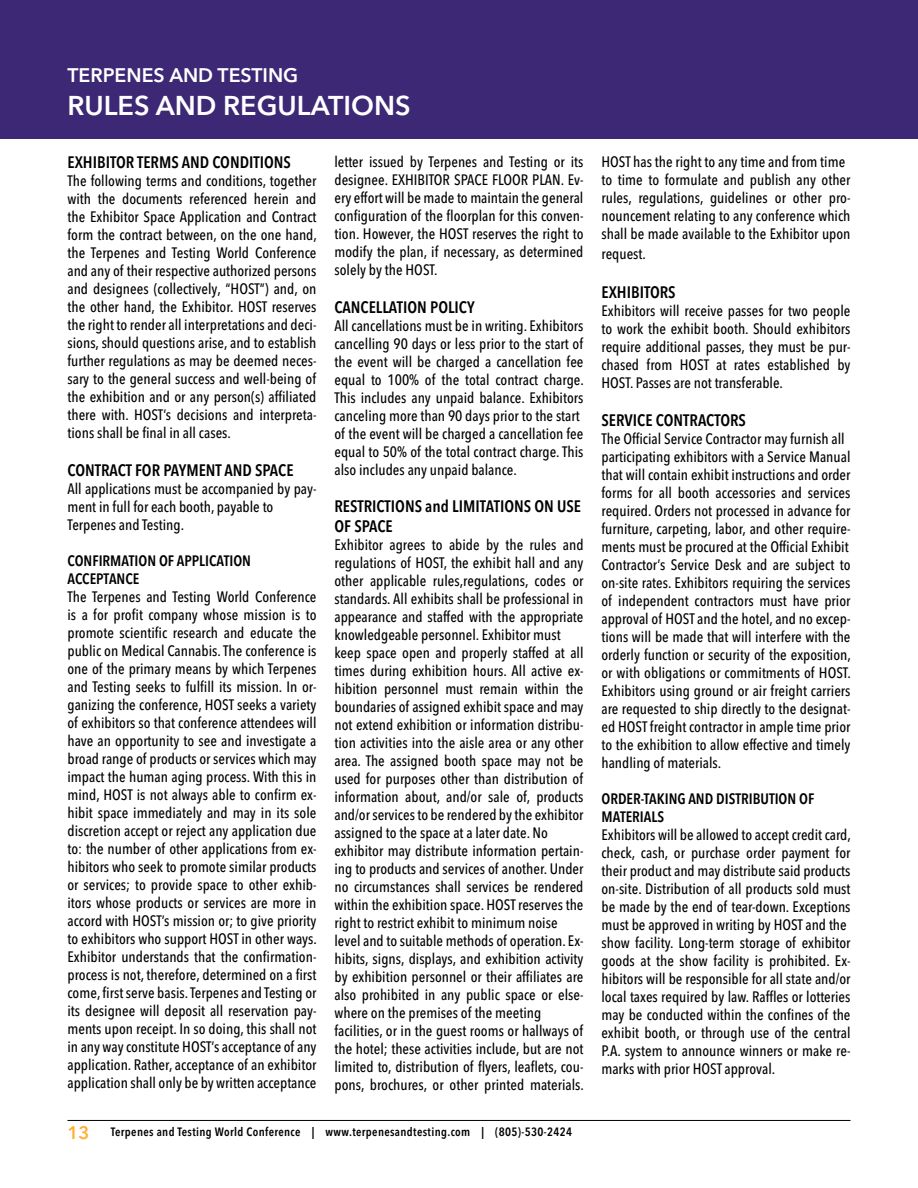
<style>
.page{position:relative;width:918px;height:1188px;background:#fff}
.page>*{position:absolute;margin:0;border:0;box-sizing:border-box;transform-origin:0 0}
.t1{font:600 27px "Avenir Next LT Pro";color:#fff}
.t2{font:600 19.5px "Avenir Next LT Pro";color:#fff}
.t3{font:600 18px "Avenir Next LT Pro";color:#ffae32}
.t4{font:600 condensed 16.5px/19.8px "Avenir Next LT Pro";color:#000}
.t5{font:500 condensed 15px/18px "Avenir Next LT Pro";color:#000}
.t6{font:600 condensed 15px/18px "Avenir Next LT Pro";color:#000}
.t7{font:600 condensed 12px "Avenir Next LT Pro";letter-spacing:.03em;color:#000}
</style>
<div class="page">
<hr style="left:68px;top:1120px;width:782px;height:1px;background:#000">
<div style="left:1px;top:0;width:917px;height:139px;background:#3d2875"></div>
<h2 class="t2" style="left:68px;top:64px;width:232px">TERPENES AND TESTING</h2>
<h1 class="t1" style="left:68px;top:89px;width:345px">RULES AND REGULATIONS</h1>
<p class="t4" style="left:68px;top:152px;width:225px">EXHIBITOR TERMS AND CONDITIONS</p>
<p class="t5" style="left:68px;top:172px;width:251px;text-align:justify">The following terms and conditions, together with the documents referenced herein and the Exhibitor Space Application and Contract form the contract between, on the one hand, the Terpenes and Testing World Conference and any of their respective authorized persons and designees (collectively, “HOST”) and, on the other hand, the Exhibitor. HOST reserves the right to render all interpretations and deci&shy;sions, should questions arise, and to establish further regulations as may be deemed neces&shy;sary to the general success and well-being of the exhibition and or any person(s) affiliated there with. HOST’s decisions and interpreta&shy;tions shall be final in all cases.</p>
<p class="t4" style="left:68px;top:460px;width:228px">CONTRACT FOR PAYMENT AND SPACE</p>
<p class="t5" style="left:68px;top:479px;width:250px">All applications must be accompanied by pay&shy;ment in full for each booth, payable to<br>Terpenes and Testing.</p>
<p class="t6" style="left:68px;top:551px;width:185px">CONFIRMATION OF APPLICATION<br>ACCEPTANCE</p>
<p class="t5" style="left:68px;top:587px;width:251px;text-align:justify">The Terpenes and Testing World Conference is a for profit company whose mission is to promote scientific research and educate the public on Medical Cannabis. The conference is one of the primary means by which Terpenes and Testing seeks to fulfill its mission. In or&shy;ganizing the conference, HOST seeks a variety of exhibitors so that conference attendees will have an opportunity to see and investigate a broad range of products or services which may impact the human aging process. With this in mind, HOST is not always able to confirm ex&shy;hibit space immediately and may in its sole discretion accept or reject any application due to: the number of other applications from ex&shy;hibitors who seek to promote similar products or services; to provide space to other exhib&shy;itors whose products or services are more in accord with HOST’s mission or; to give priority to exhibitors who support HOST in other ways.<br>Exhibitor understands that the confirmation&shy;process is not, therefore, determined on a first come, first serve basis. Terpenes and Testing or its designee will deposit all reservation pay&shy;ments upon receipt. In so doing, this shall not in any way constitute HOST’s acceptance of any application. Rather, acceptance of an exhibitor application shall only be by written acceptance</p>
<p class="t5" style="left:334px;top:153px;width:251px;text-align:justify">letter issued by Terpenes and Testing or its designee. EXHIBITOR SPACE FLOOR PLAN. Ev&shy;ery effort will be made to maintain the general configuration of the floorplan for this conven&shy;tion. However, the HOST reserves the right to modify the plan, if necessary, as determined solely by the HOST.</p>
<p class="t4" style="left:334px;top:297px;width:142px">CANCELLATION POLICY</p>
<p class="t5" style="left:334px;top:316px;width:251px">All cancellations must be in writing. Exhibitors cancelling 90 days or less prior to the start of the event will be charged a cancellation fee equal to 100% of the total contract charge.<br>This includes any unpaid balance. Exhibitors canceling more than 90 days prior to the start of the event will be charged a cancellation fee equal to 50% of the total contract charge. This also includes any unpaid balance.</p>
<p class="t4" style="left:334px;top:497px;width:248px">RESTRICTIONS and LIMITATIONS ON USE<br>OF SPACE</p>
<p class="t5" style="left:334px;top:536px;width:251px">Exhibitor agrees to abide by the rules and regulations of HOST, the exhibit hall and any other applicable rules,regulations, codes or standards. All exhibits shall be professional in appearance and staffed with the appropriate knowledgeable personnel. Exhibitor must keep space open and properly staffed at all times during exhibition hours. All active ex&shy;hibition personnel must remain within the boundaries of assigned exhibit space and may not extend exhibition or information distribu&shy;tion activities into the aisle area or any other area. The assigned booth space may not be used for purposes other than distribution of information about, and/or sale of, products and/or services to be rendered by the exhibitor assigned to the space at a later date. No exhibitor may distribute information pertain&shy;ing to products and services of another. Under no circumstances shall services be rendered within the exhibition space. HOST reserves the right to restrict exhibit to minimum noise level and to suitable methods of operation. Ex&shy;hibits, signs, displays, and exhibition activity by exhibition personnel or their affiliates are also prohibited in any public space or else&shy;where on the premises of the meeting facilities, or in the guest rooms or hallways of the hotel; these activities include, but are not limited to, distribution of flyers, leaflets, cou&shy;pons, brochures, or other printed materials.</p>
<p class="t3" style="left:68px;top:1121px;width:23px">13</p>
<p class="t7" style="left:111px;top:1125px;width:463px">Terpenes and Testing World Conference | www.terpenesandtesting.com | (805)-530-2424</p>
<p class="t5" style="left:602px;top:153px;width:251px">HOST has the right to any time and from time to time to formulate and publish any other rules, regulations, guidelines or other pro&shy;nouncement relating to any conference which shall be made available to the Exhibitor upon</p>
<p class="t5" style="left:602px;top:244px;width:46px">request.</p>
<p class="t4" style="left:602px;top:282px;width:76px">EXHIBITORS</p>
<p class="t5" style="left:602px;top:302px;width:251px;text-align:justify">Exhibitors will receive passes for two people to work the exhibit booth. Should exhibitors require additional passes, they must be pur&shy;chased from HOST at rates established by HOST. Passes are not transferable.</p>
<p class="t4" style="left:602px;top:410px;width:146px">SERVICE CONTRACTORS</p>
<p class="t5" style="left:602px;top:430px;width:251px">The Official Service Contractor may furnish all participating exhibitors with a Service Manual that will contain exhibit instructions and order forms for all booth accessories and services required. Orders not processed in advance for furniture, carpeting, labor, and other require&shy;ments must be procured at the Official Exhibit Contractor’s Service Desk and are subject to on-site rates. Exhibitors requiring the services of independent contractors must have prior approval of HOST and the hotel, and no excep&shy;tions will be made that will interfere with the orderly function or security of the exposition, or with obligations or commitments of HOST.<br>Exhibitors using ground or air freight carriers are requested to ship directly to the designat&shy;ed HOST freight contractor in ample time prior to the exhibition to allow effective and timely handling of materials.</p>
<p class="t6" style="left:602px;top:790px;width:214px">ORDER-TAKING AND DISTRIBUTION OF<br>MATERIALS</p>
<p class="t5" style="left:602px;top:826px;width:251px">Exhibitors will be allowed to accept credit card, check, cash, or purchase order payment for their product and may distribute said products on-site. Distribution of all products sold must be made by the end of tear-down. Exceptions must be approved in writing by HOST and the show facility. Long-term storage of exhibitor goods at the show facility is prohibited. Ex&shy;hibitors will be responsible for all state and/or local taxes required by law. Raffles or lotteries may be conducted within the confines of the exhibit booth, or through use of the central P.A. system to announce winners or make re&shy;marks with prior HOST approval.</p>
</div>
